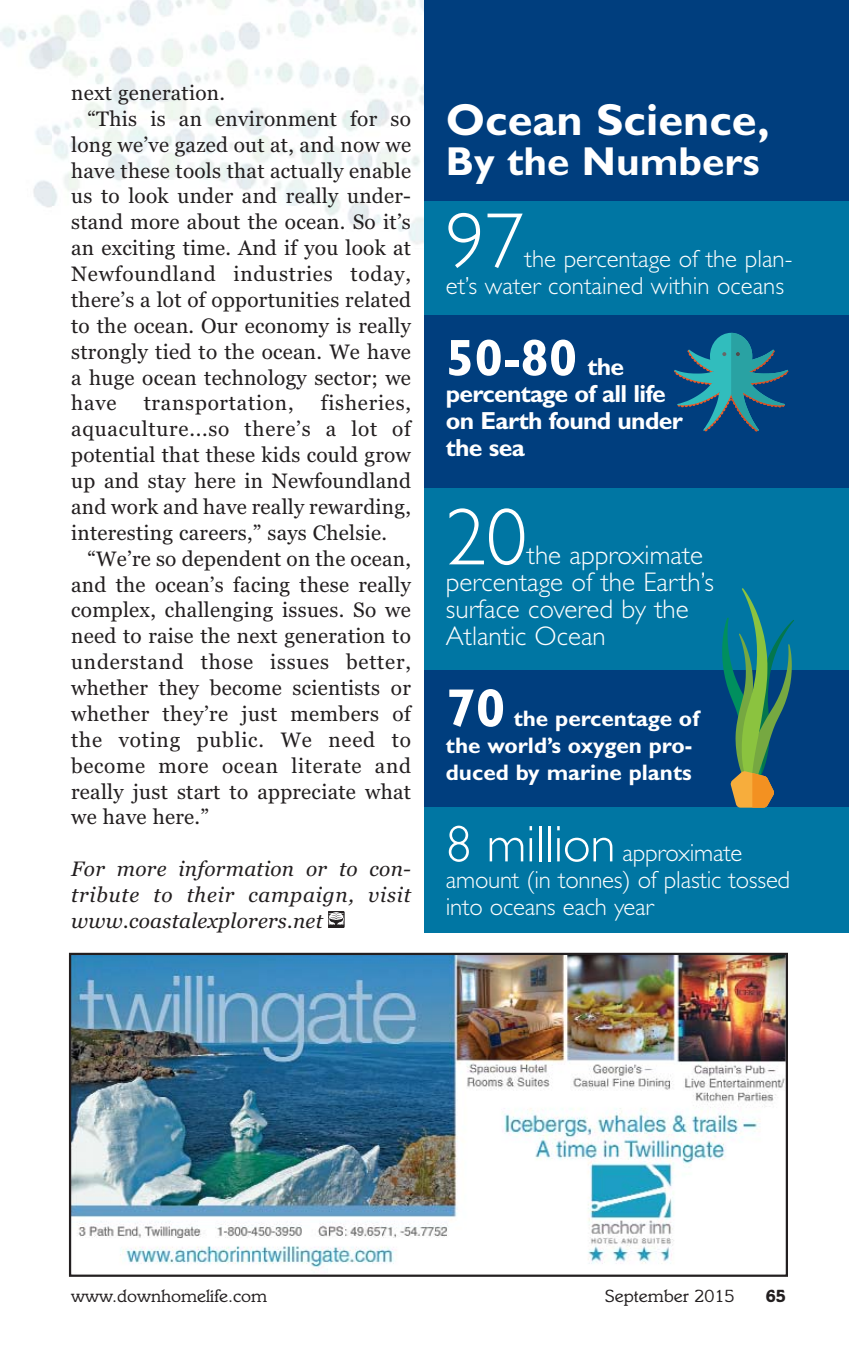
<style>
.page{position:relative;width:849px;height:1361px;background:#fff}
.page>*{position:absolute;margin:0;border:0;box-sizing:border-box;transform-origin:0 0}
.t1{font:300 81px "Gill Sans";color:#fff}
.t2{font:300 78.75px "Gill Sans";color:#fff}
.t3{font:700 54px "Gill Sans";color:#fff}
.t4{font:700 51.75px "Gill Sans";color:#fff}
.t5{font:700 45px "Gill Sans";color:#fff}
.t6{font:700 40.5px "Gill Sans";color:#fff}
.t7{font:300 27px/27px "Gill Sans";color:#fff}
.t8{font:300 24.75px/27px "Gill Sans";letter-spacing:-.01em;color:#fff}
.t9{font:700 24.75px/27px "Gill Sans";letter-spacing:-.03em;color:#fff}
.t10{font:700 22.5px/27px "Gill Sans";color:#fff}
.t11{font:20.7px/25.9px "Georgia";letter-spacing:.01em;color:#231f20;text-align:justify}
.t12{font:italic 20.7px/25.9px "Georgia";letter-spacing:.035em;color:#231f20;text-align:justify}
.t13{font:20.7px "Georgia";letter-spacing:.035em;color:#231f20}
.t14{font:18px "Italia";color:#231f20}
.t15{font:700 18px "Italia";color:#231f20}
.s1{font-size:24.75px}
.s2{font-size:51.75px}
</style>
<div class="page">
<img style="left:0;top:1px;width:424px;height:243px">
<div style="left:424px;top:1px;width:425px;height:929px;background:#003e7e"></div>
<div style="left:424px;top:807px;width:425px;height:125px;background:#0076a3"></div>
<svg style="left:328px;top:911px;width:16px;height:17px"></svg>
<div style="left:424px;top:201px;width:425px;height:113px;background:#0076a3"></div>
<img style="left:72px;top:956px;width:713px;height:314px">
<div style="left:69px;top:953px;width:719px;height:324px;border:2px solid #231f20"></div>
<div style="left:424px;top:488px;width:425px;height:181px;background:#0076a3"></div>
<svg style="left:722px;top:588px;width:72px;height:220px"></svg>
<svg style="left:674px;top:333px;width:114px;height:98px"></svg>
<p class="t11" style="left:71px;top:81px;width:155px">next generation.</p>
<p class="t11" style="left:87px;top:107px;width:325px">“This is an environment for so</p>
<p class="t11" style="left:71px;top:133px;width:341px">long we’ve gazed out at, and now we</p>
<p class="t11" style="left:71px;top:159px;width:341px">have these tools that actually enable</p>
<p class="t11" style="left:71px;top:185px;width:341px">us to look under and really under-</p>
<p class="t11" style="left:71px;top:211px;width:341px">stand more about the ocean. So it’s</p>
<p class="t11" style="left:71px;top:237px;width:341px">an exciting time. And if you look at</p>
<p class="t13" style="left:71px;top:265px;width:341px">Newfoundland industries today,</p>
<p class="t11" style="left:71px;top:288px;width:341px">there’s a lot of opportunities related</p>
<p class="t11" style="left:71px;top:314px;width:341px">to the ocean. Our economy is really</p>
<p class="t11" style="left:71px;top:340px;width:341px">strongly tied to the ocean. We have</p>
<p class="t11" style="left:71px;top:366px;width:341px">a huge ocean technology sector; we</p>
<p class="t11" style="left:71px;top:392px;width:47px">have</p>
<p class="t13" style="left:144px;top:395px;width:151px">transportation,</p>
<p class="t11" style="left:71px;top:392px;width:341px;text-indent:250px">fisheries, aquaculture...so there’s a lot of potential that these kids could grow up and stay here in Newfoundland and work and have really rewarding, interesting careers,” says Chelsie.</p>
<p class="t11" style="left:71px;top:547px;width:341px;text-indent:16px">“We’re so dependent on the ocean, and the ocean’s facing these really complex, challenging issues. So we need to raise the next generation to understand those issues better, whether they become scientists or whether they’re just members of the voting public. We need to become more ocean literate and really just start to appreciate what we have here.”</p>
<p class="t12" style="left:71px;top:856px;width:341px">For more information or to con&shy;tribute to their campaign, visit www.coastalexplorers.net</p>
<h3 class="t5" style="left:446px;top:104px;width:325px">Ocean Science,</h3>
<h3 class="t6" style="left:446px;top:147px;width:315px">By the Numbers</h3>
<h2 class="t2" style="left:446px;top:214px;width:80px">97</h2>
<p class="t8" style="left:446px;top:248px;width:348px;text-indent:79px">the percentage of the plan&shy;et’s water contained within oceans</p>
<h3 class="t4" style="left:446px;top:340px;width:180px">50-80 <span class="s1">the</span></h3>
<p class="t9" style="left:446px;top:383px;width:238px">percentage of all life on Earth found under the sea</p>
<h1 class="t1" style="left:446px;top:509px;width:82px">20</h1>
<h3 class="t7" style="left:446px;top:545px;width:270px;text-indent:81px">the approximate percentage of the Earth’s surface covered by the<br>Atlantic Ocean</h3>
<h3 class="t3" style="left:446px;top:690px;width:61px">70</h3>
<p class="t10" style="left:446px;top:708px;width:255px;text-indent:68px">the percentage of the world’s oxygen pro&shy;duced by marine plants</p>
<p class="t8" style="left:446px;top:842px;width:346px"><span class="s2">8 million</span> approximate amount (in tonnes) of plastic tossed into oceans each year</p>
<p class="t14" style="left:71px;top:1289px;width:198px">www.downhomelife.com</p>
<p class="t14" style="left:605px;top:1289px;width:131px">September 2015</p>
<p class="t15" style="left:766px;top:1289px;width:22px">65</p>
</div>
